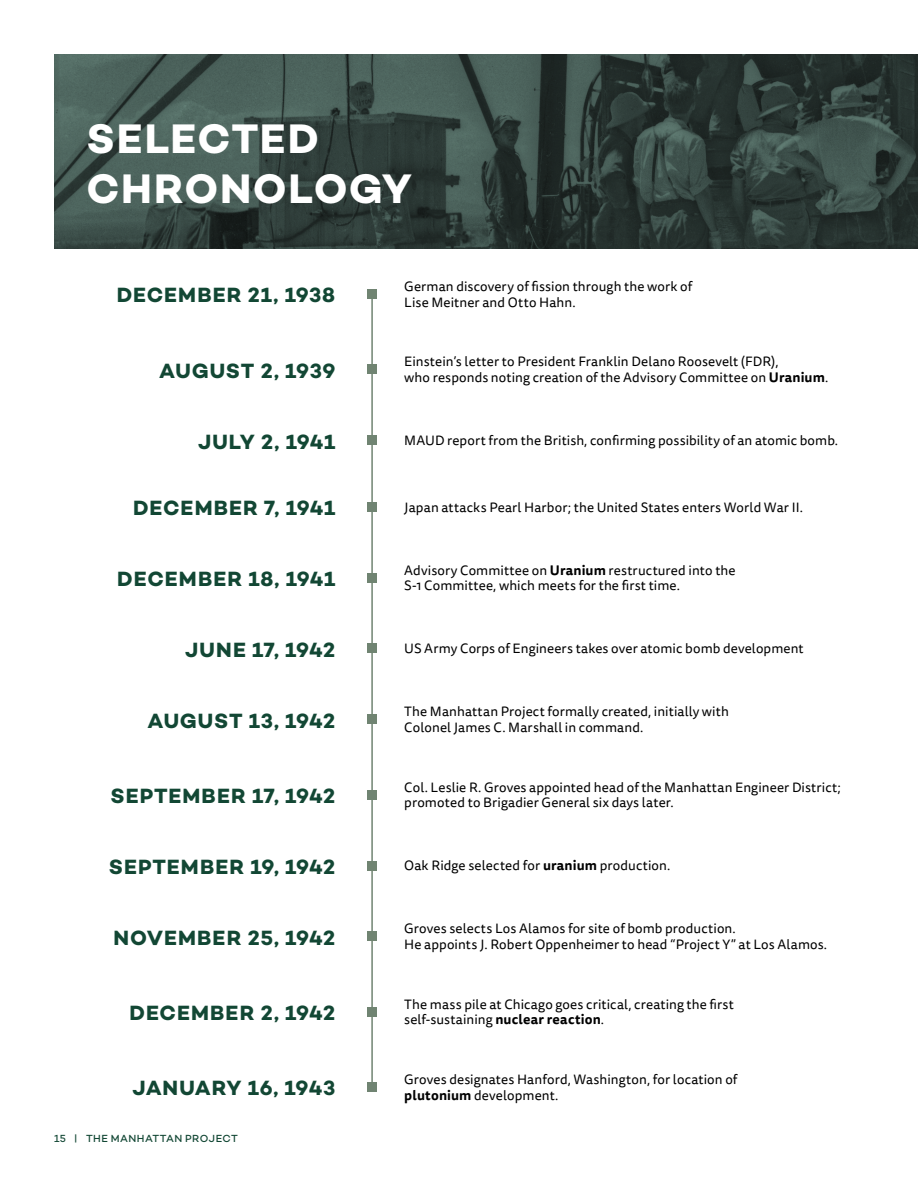
<style>
.page{position:relative;width:918px;height:1188px;background:#fff}
.page>*{position:absolute;margin:0;border:0;box-sizing:border-box;transform-origin:0 0}
.t1{font:700 42px/50.4px "Campton";letter-spacing:.035em;color:#fff}
.t2{font:700 21px "Campton";letter-spacing:.04em;color:#124734}
.t3{font:700 21px "Campton";letter-spacing:.02em;color:#124734}
.t4{font:700 21px "Campton";letter-spacing:.015em;color:#124734}
.t5{font:13.5px/15.8px "Tisa Sans OT";letter-spacing:.01em;color:#000}
.t6{font:500 10.5px "Campton";letter-spacing:.04em;color:#124734}
.s1{font-weight:700}
</style>
<div class="page">
<svg style="left:54px;top:54px;width:864px;height:194px;background:#364742"></svg>
<hr style="left:371px;top:294px;width:2px;height:793px;background:#708472">
<div style="left:367px;top:289px;width:10px;height:10px;background:#708472"></div>
<div style="left:367px;top:1007px;width:10px;height:9px;background:#708472"></div>
<div style="left:367px;top:365px;width:10px;height:9px;background:#708472"></div>
<div style="left:367px;top:1082px;width:10px;height:10px;background:#708472"></div>
<div style="left:367px;top:436px;width:10px;height:9px;background:#708472"></div>
<div style="left:367px;top:502px;width:10px;height:9px;background:#708472"></div>
<div style="left:367px;top:573px;width:10px;height:9px;background:#708472"></div>
<div style="left:367px;top:644px;width:10px;height:9px;background:#708472"></div>
<div style="left:367px;top:715px;width:10px;height:9px;background:#708472"></div>
<div style="left:367px;top:790px;width:10px;height:9px;background:#708472"></div>
<div style="left:367px;top:861px;width:10px;height:9px;background:#708472"></div>
<div style="left:367px;top:932px;width:10px;height:9px;background:#708472"></div>
<h1 class="t1" style="left:87px;top:113px;width:327px">SELECTED<br>CHRONOLOGY</h1>
<p class="t5" style="left:404px;top:279px;width:290px">German discovery of fission through the work of</p>
<h2 class="t2" style="left:117px;top:282px;width:220px">DECEMBER 21, 1938</h2>
<p class="t5" style="left:404px;top:295px;width:173px">Lise Meitner and Otto Hahn.</p>
<p class="t5" style="left:404px;top:355px;width:376px">Einstein’s letter to President Franklin Delano Roosevelt (FDR),</p>
<h2 class="t2" style="left:159px;top:357px;width:177px">AUGUST 2, 1939</h2>
<p class="t5" style="left:404px;top:370px;width:426px">who responds noting creation of the Advisory Committee on <span class="s1">Uranium</span>.</p>
<h2 class="t4" style="left:198px;top:428px;width:139px">JULY 2, 1941</h2>
<p class="t5" style="left:404px;top:433px;width:435px">MAUD report from the British, confirming possibility of an atomic bomb.</p>
<h2 class="t2" style="left:133px;top:495px;width:204px">DECEMBER 7, 1941</h2>
<h2 class="t2" style="left:117px;top:565px;width:219px">DECEMBER 18, 1941</h2>
<p class="t5" style="left:404px;top:500px;width:400px">Japan attacks Pearl Harbor; the United States enters World War II.</p>
<p class="t5" style="left:404px;top:563px;width:333px">Advisory Committee on <span class="s1">Uranium</span> restructured into the<br>S-1 Committee, which meets for the first time.</p>
<h2 class="t2" style="left:185px;top:636px;width:151px">JUNE 17, 1942</h2>
<p class="t5" style="left:404px;top:642px;width:401px">US Army Corps of Engineers takes over atomic bomb development</p>
<p class="t5" style="left:404px;top:705px;width:326px">The Manhattan Project formally created, initially with</p>
<h2 class="t2" style="left:147px;top:707px;width:189px">AUGUST 13, 1942</h2>
<p class="t5" style="left:404px;top:720px;width:241px">Colonel James C. Marshall in command.</p>
<p class="t5" style="left:404px;top:780px;width:438px">Col. Leslie R. Groves appointed head of the Manhattan Engineer District;</p>
<h2 class="t2" style="left:110px;top:782px;width:226px">SEPTEMBER 17, 1942</h2>
<p class="t5" style="left:404px;top:796px;width:271px">promoted to Brigadier General six days later.</p>
<h2 class="t2" style="left:109px;top:853px;width:228px">SEPTEMBER 19, 1942</h2>
<p class="t5" style="left:404px;top:859px;width:268px">Oak Ridge selected for <span class="s1">uranium</span> production.</p>
<h2 class="t2" style="left:113px;top:924px;width:223px">NOVEMBER 25, 1942</h2>
<p class="t5" style="left:404px;top:922px;width:424px">Groves selects Los Alamos for site of bomb production.<br>He appoints J. Robert Oppenheimer to head “Project Y” at Los Alamos.</p>
<p class="t5" style="left:404px;top:997px;width:331px">The mass pile at Chicago goes critical, creating the first</p>
<h2 class="t2" style="left:130px;top:1000px;width:207px">DECEMBER 2, 1942</h2>
<p class="t5" style="left:404px;top:1013px;width:201px">self-sustaining <span class="s1">nuclear reaction</span>.</p>
<p class="t5" style="left:404px;top:1072px;width:335px">Groves designates Hanford, Washington, for location of</p>
<h2 class="t3" style="left:132px;top:1075px;width:204px">JANUARY 16, 1943</h2>
<p class="t5" style="left:404px;top:1088px;width:156px"><span class="s1">plutonium</span> development.</p>
<p class="t6" style="left:54px;top:1132px;width:185px">15 | THE MANHATTAN PROJECT</p>
</div>
